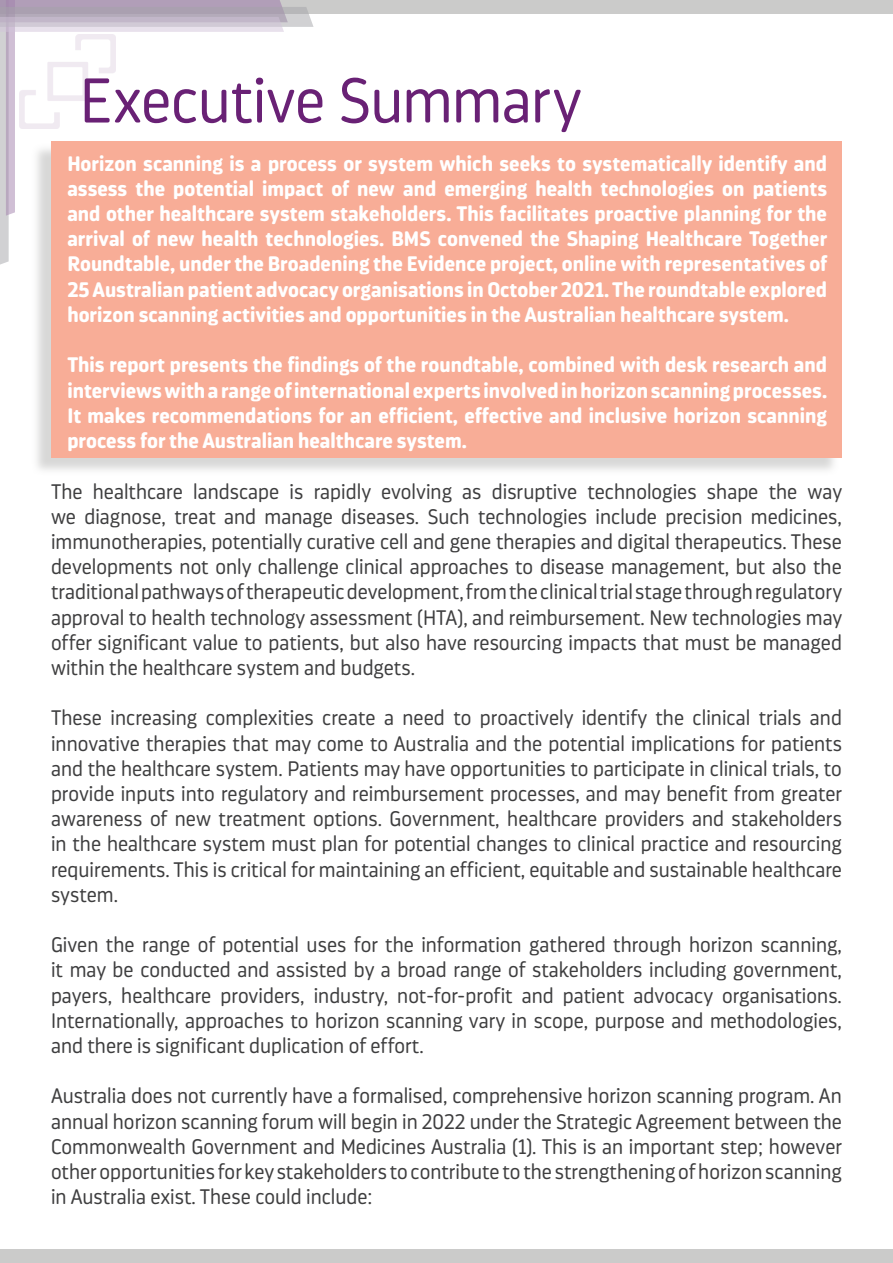
<style>
.page{position:relative;width:893px;height:1263px;background:#fff}
.page>*{position:absolute;margin:0;border:0;box-sizing:border-box;transform-origin:0 0}
._02_Section_Heading{font:300 63px "Darwin Ess Rd";letter-spacing:-.01em;color:#692175}
._02_Section_Introduc{font:300 21px/25.2px "Darwin Ess Rd";color:#3e3e3f;text-align:justify}
._02_Section_Introduc-2{font:700 21px/25.2px "Darwin Pro Rd";color:#fff;text-align:justify}
</style>
<div class="page">
<div style="left:0;top:0;width:893px;height:14px;background:#cbcbca"></div>
<div style="left:0;top:1249px;width:893px;height:14px;background:#cbcbca"></div>
<svg style="left:0;top:0;width:314px;height:265px"></svg>
<div style="left:31px;top:143px;width:808px;height:332px;background:#cbcbca;opacity:.75"></div>
<div style="left:51px;top:142px;width:791px;height:316px;background:#f8ad97"></div>
<img style="left:20px;top:34px;width:95px;height:94px">
<p class="_02_Section_Heading" style="left:80px;top:65px;width:504px">Executive Summary</p>
<p class="_02_Section_Introduc-2" style="left:67px;top:150px;width:762px">Horizon scanning is a process or system which seeks to systematically identify and assess the potential impact of new and emerging health technologies on patients and other healthcare system stakeholders. This facilitates proactive planning for the arrival of new health technologies. BMS convened the Shaping Healthcare Together Roundtable, under the Broadening the Evidence project, online with representatives of 25 Australian patient advocacy organisations in October 2021. The roundtable explored horizon scanning activities and opportunities in the Australian healthcare system.</p>
<p class="_02_Section_Introduc-2" style="left:67px;top:352px;width:761px">This report presents the findings of the roundtable, combined with desk research and interviews with a range of international experts involved in horizon scanning processes.<br>It makes recommendations for an efficient, effective and inclusive horizon scanning process for the Australian healthcare system.</p>
<p class="_02_Section_Introduc" style="left:51px;top:479px;width:793px">The healthcare landscape is rapidly evolving as disruptive technologies shape the way we diagnose, treat and manage diseases. Such technologies include precision medicines, immunotherapies, potentially curative cell and gene therapies and digital therapeutics. These developments not only challenge clinical approaches to disease management, but also the traditional pathways of therapeutic development, from the clinical trial stage through regulatory approval to health technology assessment (HTA), and reimbursement. New technologies may offer significant value to patients, but also have resourcing impacts that must be managed within the healthcare system and budgets.</p>
<p class="_02_Section_Introduc" style="left:51px;top:706px;width:793px">These increasing complexities create a need to proactively identify the clinical trials and innovative therapies that may come to Australia and the potential implications for patients and the healthcare system. Patients may have opportunities to participate in clinical trials, to provide inputs into regulatory and reimbursement processes, and may benefit from greater awareness of new treatment options. Government, healthcare providers and stakeholders in the healthcare system must plan for potential changes to clinical practice and resourcing requirements. This is critical for maintaining an efficient, equitable and sustainable healthcare system.</p>
<p class="_02_Section_Introduc" style="left:51px;top:932px;width:792px">Given the range of potential uses for the information gathered through horizon scanning, it may be conducted and assisted by a broad range of stakeholders including government, payers, healthcare providers, industry, not-for-profit and patient advocacy organisations.<br>Internationally, approaches to horizon scanning vary in scope, purpose and methodologies, and there is significant duplication of effort.</p>
<p class="_02_Section_Introduc" style="left:51px;top:1084px;width:793px">Australia does not currently have a formalised, comprehensive horizon scanning program. An annual horizon scanning forum will begin in 2022 under the Strategic Agreement between the Commonwealth Government and Medicines Australia (1). This is an important step; however other opportunities for key stakeholders to contribute to the strengthening of horizon scanning in Australia exist. These could include:</p>
</div>
